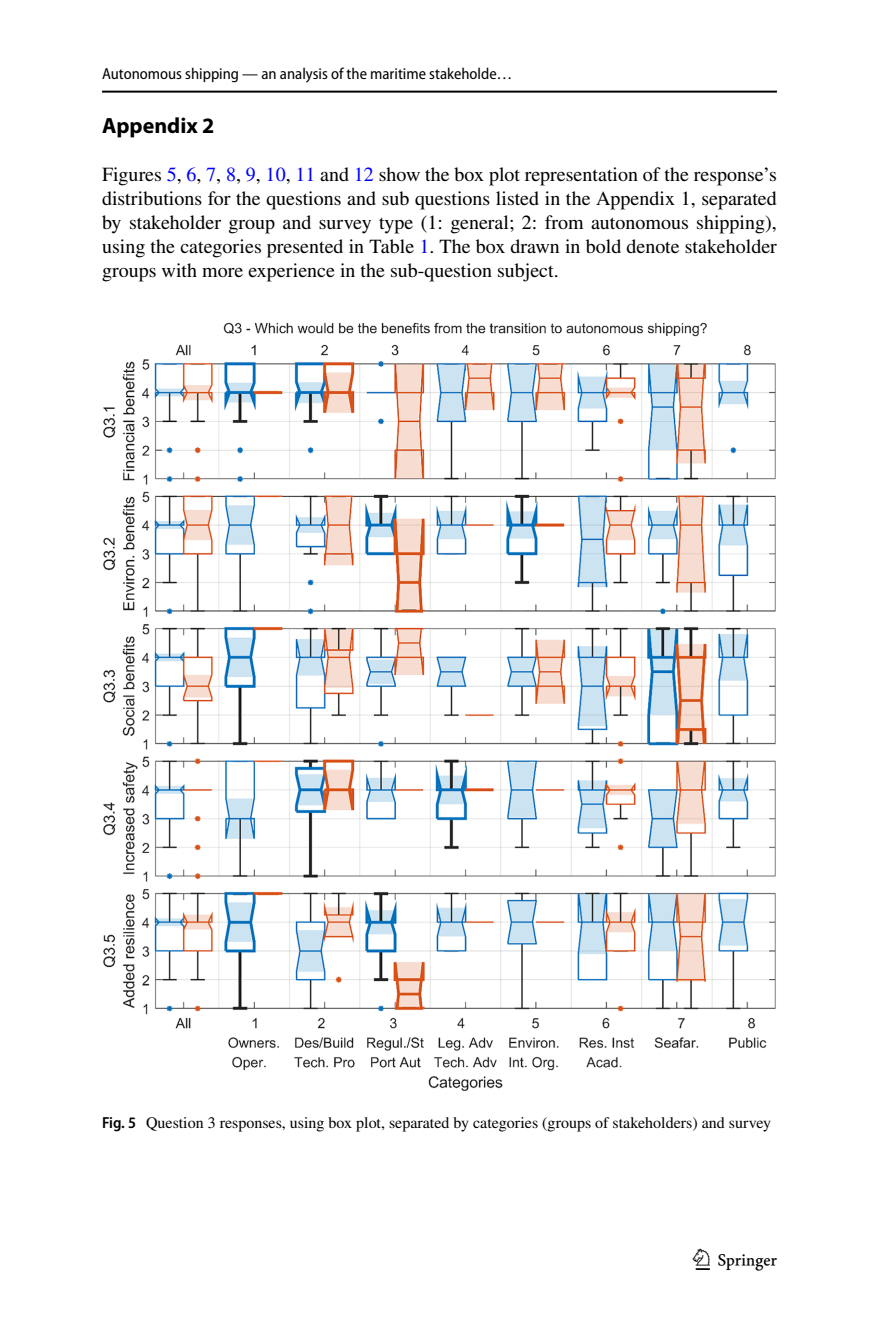
<style>
.page{position:relative;width:879px;height:1333px;background:#fff}
.page>*{position:absolute;margin:0;border:0;box-sizing:border-box;transform-origin:0 0}
.t1{font:30px "Springnew Regular 3";color:#000}
.t2{font:700 22px "Myriad Pro";color:#000}
.t3{font:20px/24px "STIX";color:#000;text-align:justify}
.t4{font:16px "STIX";color:#000}
.t5{font:16px "Myriad Pro Semi Cn 3";color:#000}
.s1{color:#00f}
.s2{font-family:"Myriad Pro";font-weight:600;font-stretch:semi-condensed}
</style>
<div class="page">
<hr style="left:102px;top:91px;width:675px;height:2px;background:#000">
<img style="left:103px;top:322px;width:673px;height:769px">
<p class="t5" style="left:102px;top:65px;width:412px">Autonomous shipping — an analysis of the maritime stakeholde…</p>
<p class="t2" style="left:102px;top:111px;width:114px">Appendix 2</p>
<p class="t3" style="left:102px;top:163px;width:676px">Figures <span class="s1">5</span>, <span class="s1">6</span>, <span class="s1">7</span>, <span class="s1">8</span>, <span class="s1">9</span>, <span class="s1">10</span>, <span class="s1">11</span> and <span class="s1">12</span> show the box plot representation of the response’s distributions for the questions and sub questions listed in the Appendix 1, separated by stakeholder group and survey type (1: general; 2: from autonomous shipping), using the categories presented in Table <span class="s1">1</span>. The box drawn in bold denote stakeholder groups with more experience in the sub-question subject.</p>
<p class="t4" style="left:102px;top:1111px;width:670px"><span class="s2">Fig. 5</span> Question 3 responses, using box plot, separated by categories (groups of stakeholders) and survey</p>
<h1 class="t1" style="left:696px;top:1248px;width:83px">1 3</h1>
</div>
